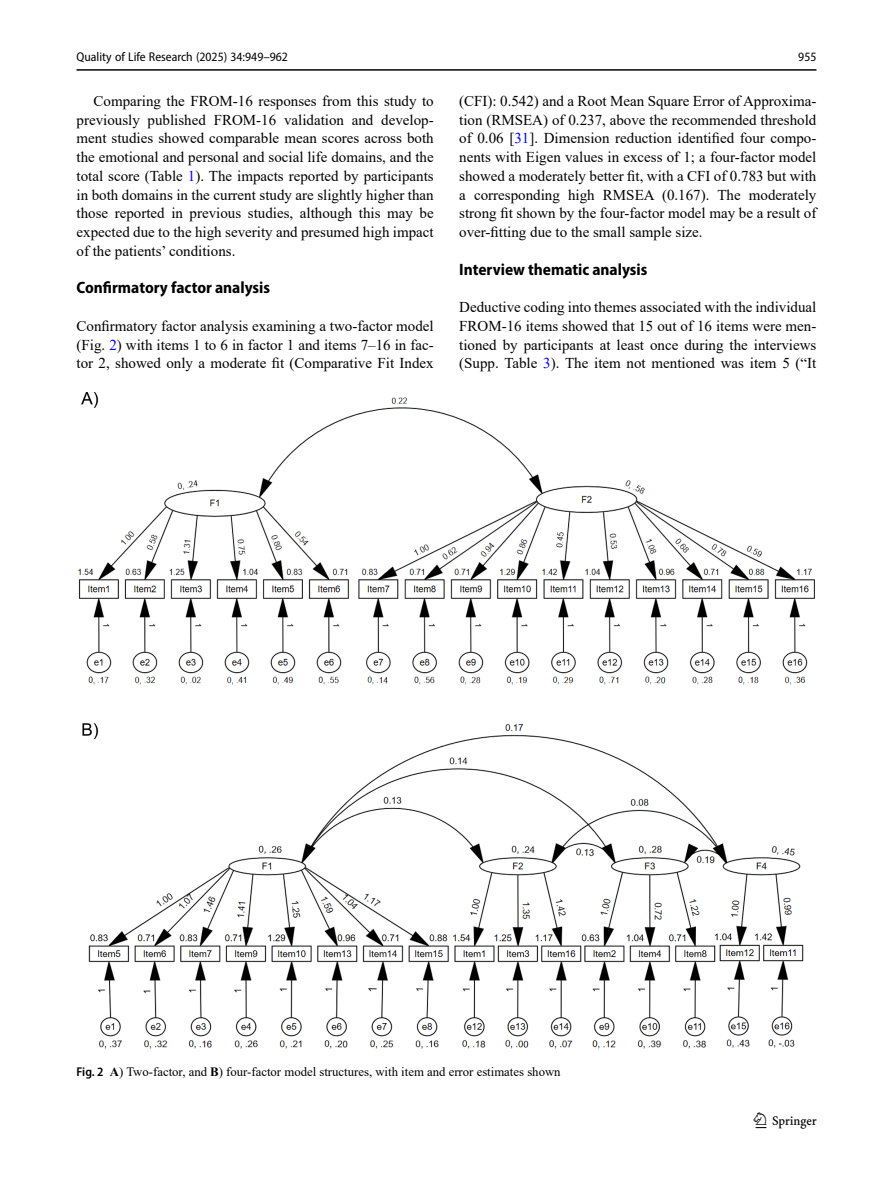
<style>
.page{position:relative;width:893px;height:1187px;background:#fff}
.page>*{position:absolute;margin:0;border:0;box-sizing:border-box;transform-origin:0 0}
.t1{font:22.5px "Springnew";color:#000}
.Head_2{font:700 semi-condensed 16.5px "Myriad Pro";color:#000}
.Body_Text{font:15px/18.8px "Times New Roman";color:#000;text-align:justify}
.Body_Text_Indent{font:15px/18.8px "Times New Roman";color:#000;text-align:justify}
.Figure_Caption{font:12.75px "Times New Roman";color:#000}
.t2{font:semi-condensed 12.75px "Myriad Pro";color:#000}
.s1{color:#00f}
.s2{font-family:"Myriad Pro";font-weight:600;font-stretch:semi-condensed}
.s3{font-weight:700}
</style>
<div class="page">
<hr style="left:77px;top:69px;width:739px;height:2px;background:#000">
<img style="left:79px;top:392px;width:735px;height:656px">
<p class="t2" style="left:77px;top:49px;width:213px">Quality of Life Research (2025) 34:949–962</p>
<p class="Body_Text_Indent" style="left:77px;top:91px;width:359px;text-indent:17px">Comparing the FROM-16 responses from this study to previously published FROM-16 validation and develop&shy;ment studies showed comparable mean scores across both the emotional and personal and social life domains, and the total score (Table <span class="s1">1</span>). The impacts reported by participants in both domains in the current study are slightly higher than those reported in previous studies, although this may be expected due to the high severity and presumed high impact of the patients’ conditions.</p>
<p class="Head_2" style="left:77px;top:277px;width:195px">Confirmatory factor analysis</p>
<p class="Body_Text" style="left:77px;top:316px;width:359px">Confirmatory factor analysis examining a two-factor model (Fig. <span class="s1">2</span>) with items 1 to 6 in factor 1 and items 7–16 in fac&shy;tor 2, showed only a moderate fit (Comparative Fit Index</p>
<p class="t2" style="left:798px;top:49px;width:20px">955</p>
<p class="Body_Text" style="left:459px;top:91px;width:359px">(CFI): 0.542) and a Root Mean Square Error of Approxima&shy;tion (RMSEA) of 0.237, above the recommended threshold of 0.06 [<span class="s1">31</span>]. Dimension reduction identified four compo&shy;nents with Eigen values in excess of 1; a four-factor model showed a moderately better fit, with a CFI of 0.783 but with a corresponding high RMSEA (0.167). The moderately strong fit shown by the four-factor model may be a result of over-fitting due to the small sample size.</p>
<p class="Head_2" style="left:459px;top:258px;width:190px">Interview thematic analysis</p>
<p class="Body_Text" style="left:459px;top:297px;width:359px">Deductive coding into themes associated with the individual FROM-16 items showed that 15 out of 16 items were men&shy;tioned by participants at least once during the interviews (Supp. Table <span class="s1">3</span>). The item not mentioned was item 5 (“It</p>
<p class="Figure_Caption" style="left:77px;top:1062px;width:486px"><span class="s2">Fig. 2</span> <span class="s3">A</span>) Two-factor, and <span class="s3">B</span>) four-factor model structures, with item and error estimates shown</p>
<h1 class="t1" style="left:756px;top:1107px;width:63px">1 3</h1>
</div>
